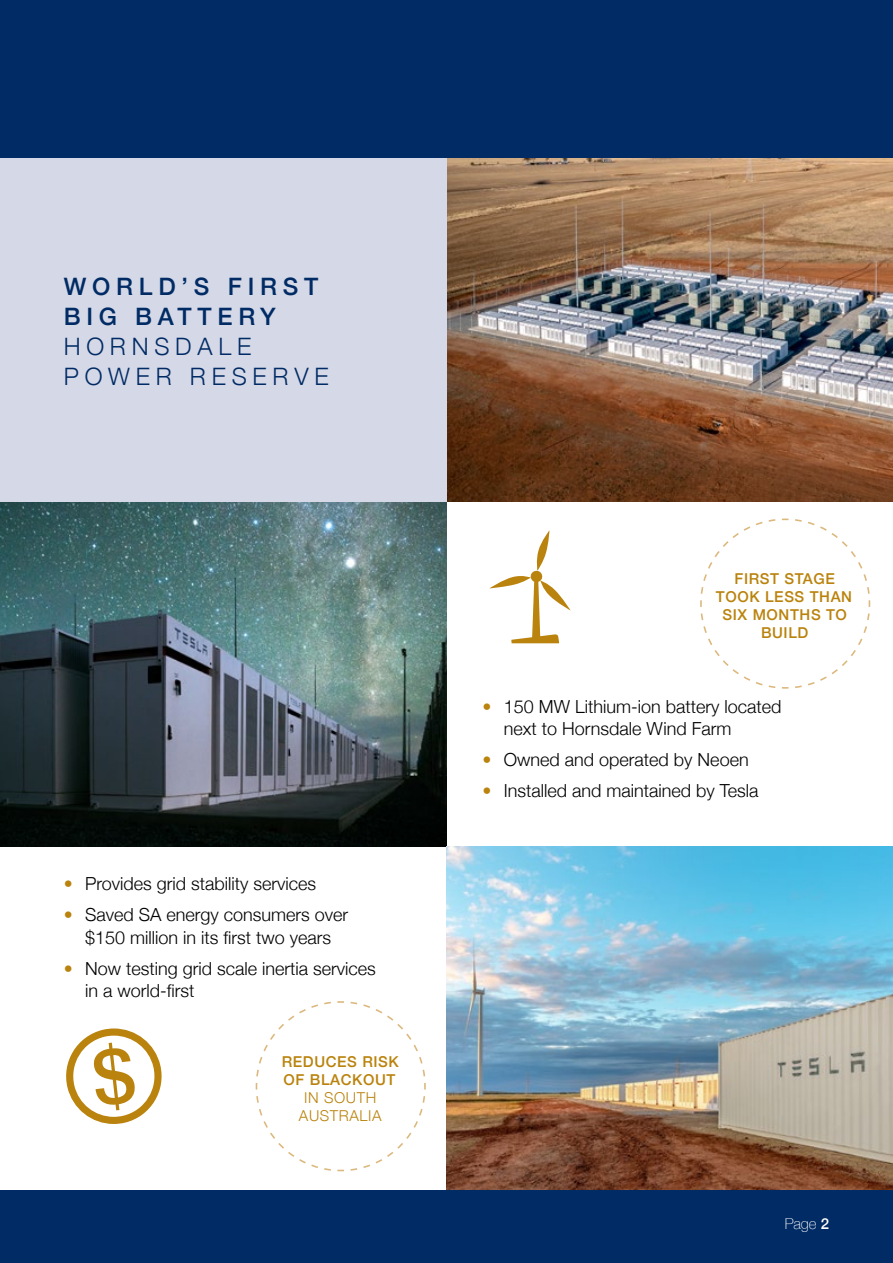
<style>
.page{position:relative;width:893px;height:1263px;background:#fff}
.page>*{position:absolute;margin:0;border:0;box-sizing:border-box;transform-origin:0 0}
.t1{font:500 24px/30px "Helvetica Neue";letter-spacing:.24em;color:#002b64}
.t2{font:300 24px/30px "Helvetica Neue";letter-spacing:.24em;color:#002b64}
.t3{font:300 18px/22.5px "Helvetica Neue";color:#000}
.t4{font:500 15px/18px "Helvetica Neue";letter-spacing:.04em;color:#ba830d;text-align:center}
.t5{font:300 15px/18px "Helvetica Neue";letter-spacing:.04em;color:#ba830d;text-align:center}
.t6{font:100 15px "Helvetica Neue";color:#fff}
.s1{color:#ba830d}
.s2{font-weight:500}
</style>
<div class="page">
<img style="left:446px;top:157px;width:447px;height:345px">
<img style="left:0;top:502px;width:446px;height:344px">
<img style="left:446px;top:846px;width:447px;height:345px">
<div style="left:0;top:157px;width:446px;height:345px;background:#d5d8e7"></div>
<svg style="left:700px;top:518px;width:171px;height:171px"></svg>
<svg style="left:255px;top:1001px;width:171px;height:171px"></svg>
<svg style="left:489px;top:530px;width:82px;height:113px"></svg>
<svg style="left:66px;top:1028px;width:96px;height:96px"></svg>
<div style="left:0;top:0;width:893px;height:157px;background:#002b64"></div>
<div style="left:0;top:1191px;width:893px;height:72px;background:#002b64"></div>
<h1 class="t1" style="left:64px;top:269px;width:256px">WORLD’S FIRST<br>BIG BATTERY</h1>
<h1 class="t2" style="left:64px;top:329px;width:266px">HORNSDALE<br>POWER RESERVE</h1>
<p class="t3" style="left:64px;top:871px;width:254px"><span class="s1">•</span> Provides grid stability services</p>
<p class="t3" style="left:64px;top:902px;width:286px;text-align:center"><span class="s1">•</span> Saved SA energy consumers over $150 million in its first two years</p>
<p class="t3" style="left:85px;top:956px;width:292px;text-indent:-21px"><span class="s1">•</span> Now testing grid scale inertia services in a world-first</p>
<p class="t4" style="left:282px;top:1051px;width:119px;text-align:left">REDUCES RISK<br>OF BLACKOUT</p>
<p class="t5" style="left:299px;top:1087px;width:84px">IN SOUTH<br>AUSTRALIA</p>
<p class="t4" style="left:716px;top:568px;width:138px">FIRST STAGE<br>TOOK LESS THAN<br>SIX MONTHS TO<br>BUILD</p>
<p class="t3" style="left:504px;top:694px;width:279px;text-indent:-21px"><span class="s1">•</span> 150 MW Lithium-ion battery located next to Hornsdale Wind Farm</p>
<p class="t3" style="left:483px;top:747px;width:268px"><span class="s1">•</span> Owned and operated by Neoen</p>
<p class="t3" style="left:483px;top:778px;width:277px"><span class="s1">•</span> Installed and maintained by Tesla</p>
<p class="t6" style="left:785px;top:1212px;width:46px">Page <span class="s2">2</span></p>
</div>
